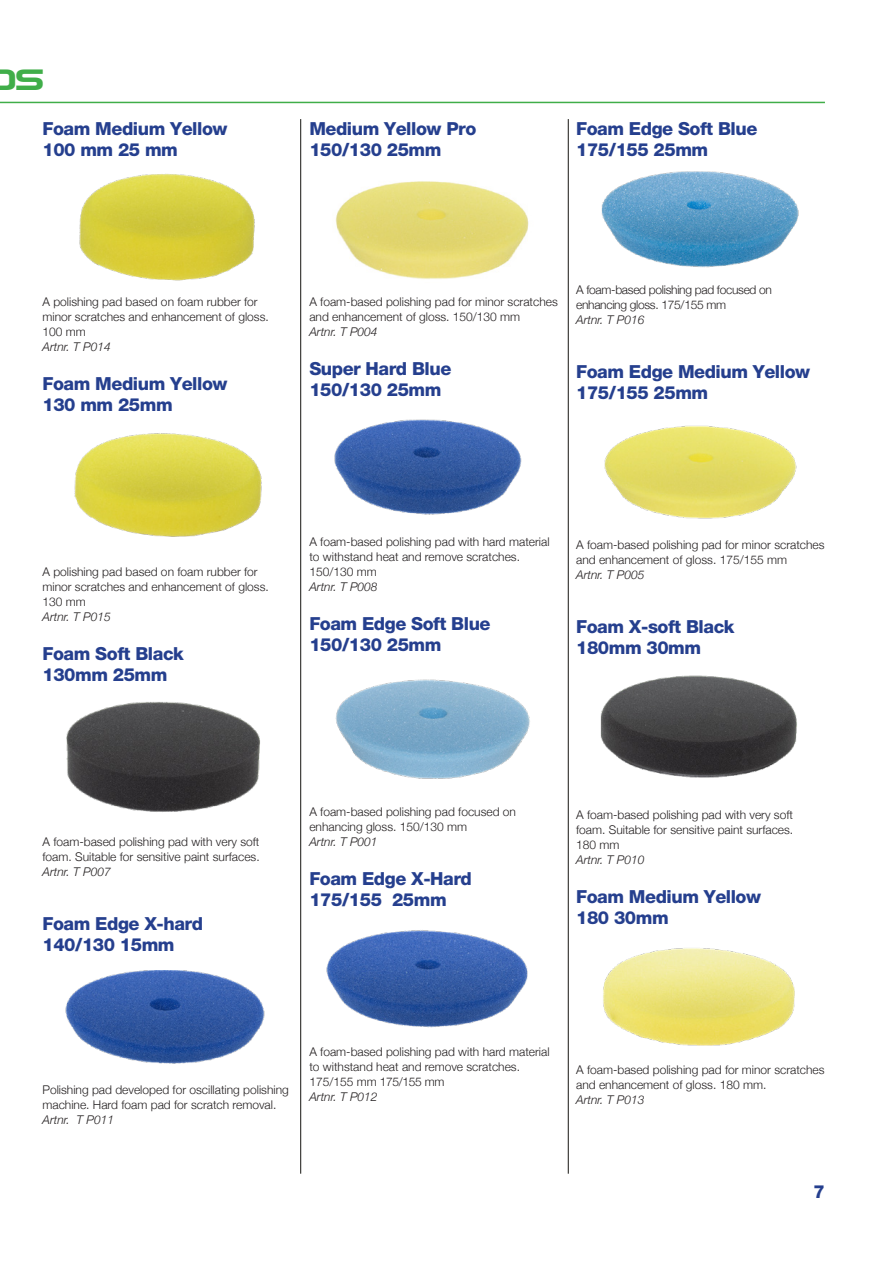
<style>
.page{position:relative;width:893px;height:1263px;background:#fff}
.page>*{position:absolute;margin:0;border:0;box-sizing:border-box;transform-origin:0 0}
.t1{font:30px "Zebulon";color:#40ae49}
.Produktnamn{font:800 18px/21px "Helvetica Neue";letter-spacing:-.025em;color:#253f8e}
.Brödtext{font:300 12px/15px "Helvetica Neue";color:#231f20}
.Produktnamn-2{font:300 12px/15px "Helvetica Neue";color:#231f20}
.Bröd_artikelnummer{font:italic 300 12px "Helvetica Neue";color:#231f20}
.Produktnamn-3{font:300 12px/15px "Helvetica Neue";letter-spacing:-.025em;color:#231f20}
.Brödtext-2{font:italic 300 12px "Helvetica Neue";color:#231f20}
</style>
<div class="page">
<hr style="left:568px;top:119px;width:1px;height:1055px;background:#161511">
<hr style="left:300px;top:119px;width:1px;height:1055px;background:#161511">
<hr style="left:0;top:102px;width:825px;height:1px;background:#40ae49">
<img style="left:79px;top:173px;width:176px;height:108px">
<img style="left:74px;top:433px;width:188px;height:104px">
<img style="left:66px;top:702px;width:194px;height:110px">
<img style="left:65px;top:971px;width:200px;height:93px">
<img style="left:335px;top:181px;width:194px;height:98px">
<img style="left:334px;top:419px;width:188px;height:96px">
<img style="left:335px;top:679px;width:195px;height:100px">
<img style="left:326px;top:930px;width:202px;height:98px">
<img style="left:601px;top:171px;width:198px;height:97px">
<img style="left:604px;top:425px;width:193px;height:94px">
<img style="left:600px;top:675px;width:197px;height:103px">
<img style="left:603px;top:948px;width:192px;height:98px">
<h1 class="t1" style="left:-11px;top:61px;width:57px">ds</h1>
<p class="Produktnamn" style="left:43px;top:118px;width:187px">Foam Medium Yellow<br>100 mm 25 mm</p>
<p class="Produktnamn" style="left:309px;top:118px;width:169px">Medium Yellow Pro<br>150/130 25mm</p>
<p class="Produktnamn" style="left:576px;top:118px;width:183px">Foam Edge Soft Blue<br>175/155 25mm</p>
<p class="Brödtext" style="left:43px;top:293px;width:228px">A polishing pad based on foam rubber for minor scratches and enhancement of gloss.<br>100 mm</p>
<p class="Bröd_artikelnummer" style="left:43px;top:337px;width:70px">Artnr. T P014</p>
<p class="Produktnamn" style="left:43px;top:373px;width:187px">Foam Medium Yellow<br>130 mm 25mm</p>
<p class="Brödtext" style="left:309px;top:293px;width:250px">A foam-based polishing pad for minor scratches and enhancement of gloss. 150/130 mm</p>
<p class="Bröd_artikelnummer" style="left:309px;top:322px;width:70px">Artnr. T P004</p>
<p class="Produktnamn" style="left:309px;top:358px;width:144px">Super Hard Blue<br>150/130 25mm</p>
<p class="Produktnamn-3" style="left:576px;top:281px;width:197px">A foam-based polishing pad focused on enhancing gloss. 175/155 mm</p>
<p class="Bröd_artikelnummer" style="left:576px;top:310px;width:70px">Artnr. T P016</p>
<p class="Produktnamn" style="left:576px;top:361px;width:236px">Foam Edge Medium Yellow<br>175/155 25mm</p>
<p class="Brödtext" style="left:43px;top:563px;width:228px">A polishing pad based on foam rubber for minor scratches and enhancement of gloss.<br>130 mm</p>
<p class="Bröd_artikelnummer" style="left:43px;top:607px;width:70px">Artnr. T P015</p>
<p class="Produktnamn" style="left:43px;top:643px;width:143px">Foam Soft Black<br>130mm 25mm</p>
<p class="Brödtext" style="left:309px;top:533px;width:242px">A foam-based polishing pad with hard material to withstand heat and remove scratches.<br>150/130 mm</p>
<p class="Bröd_artikelnummer" style="left:309px;top:577px;width:70px">Artnr. T P008</p>
<p class="Produktnamn" style="left:309px;top:613px;width:183px">Foam Edge Soft Blue<br>150/130 25mm</p>
<p class="Brödtext" style="left:576px;top:536px;width:250px">A foam-based polishing pad for minor scratches and enhancement of gloss. 175/155 mm</p>
<p class="Bröd_artikelnummer" style="left:576px;top:565px;width:70px">Artnr. T P005</p>
<p class="Produktnamn" style="left:576px;top:616px;width:160px">Foam X-soft Black<br>180mm 30mm</p>
<p class="Brödtext" style="left:43px;top:833px;width:219px">A foam-based polishing pad with very soft foam. Suitable for sensitive paint surfaces.</p>
<p class="Bröd_artikelnummer" style="left:43px;top:862px;width:70px">Artnr. T P007</p>
<p class="Produktnamn" style="left:43px;top:913px;width:162px">Foam Edge X-hard<br>140/130 15mm</p>
<p class="Brödtext" style="left:309px;top:803px;width:208px">A foam-based polishing pad focused on enhancing gloss. 150/130 mm</p>
<p class="Bröd_artikelnummer" style="left:309px;top:832px;width:70px">Artnr. T P001</p>
<p class="Produktnamn" style="left:309px;top:868px;width:164px">Foam Edge X-Hard<br>175/155 25mm</p>
<p class="Brödtext" style="left:576px;top:806px;width:219px">A foam-based polishing pad with very soft foam. Suitable for sensitive paint surfaces.</p>
<p class="Brödtext" style="left:576px;top:836px;width:45px">180 mm</p>
<p class="Bröd_artikelnummer" style="left:576px;top:850px;width:70px">Artnr. T P010</p>
<p class="Produktnamn" style="left:576px;top:886px;width:187px">Foam Medium Yellow<br>180 30mm</p>
<p class="Brödtext" style="left:43px;top:1081px;width:248px">Polishing pad developed for oscillating polishing machine. Hard foam pad for scratch removal.</p>
<p class="Brödtext-2" style="left:43px;top:1110px;width:73px">Artnr. T P011</p>
<p class="Produktnamn-2" style="left:309px;top:1043px;width:242px">A foam-based polishing pad with hard material to withstand heat and remove scratches.<br>175/155 mm 175/155 mm</p>
<p class="Bröd_artikelnummer" style="left:309px;top:1087px;width:70px">Artnr. T P012</p>
<p class="Produktnamn-2" style="left:576px;top:1061px;width:250px">A foam-based polishing pad for minor scratches and enhancement of gloss. 180 mm.</p>
<p class="Bröd_artikelnummer" style="left:576px;top:1090px;width:70px">Artnr. T P013</p>
<h2 class="Produktnamn" style="left:814px;top:1181px;width:13px">7</h2>
</div>
